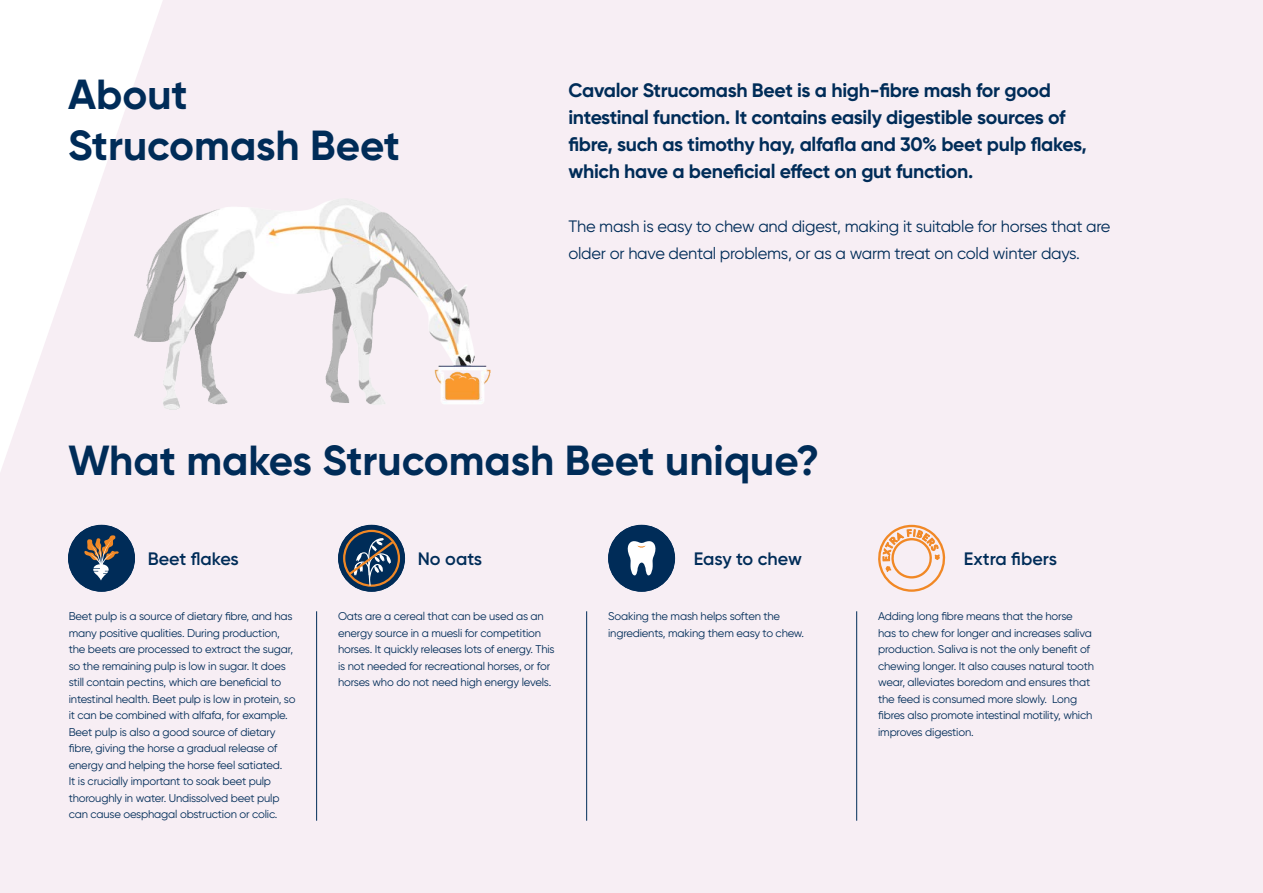
<style>
.page{position:relative;width:1263px;height:893px;background:#f7eef4}
.page>*{position:absolute;margin:0;border:0;box-sizing:border-box;transform-origin:0 0}
.Tussenkop{font:700 42px/50.4px "Gilroy";color:#002c58}
.Body{font:700 19.5px/27px "Gilroy";letter-spacing:-.015em;color:#002c58}
.Body-2{font:600 18px "Gilroy";letter-spacing:-.005em;color:#002c58}
.Body-3{font:16.5px/27px "Gilroy";letter-spacing:-.015em;color:#002c58}
.Body-4{font:11.25px/16.5px "Gilroy";letter-spacing:-.015em;color:#002c58}
</style>
<div class="page">
<div style="left:68px;top:525px;width:67px;height:67px;background:#002c58;border-radius:50%"></div>
<svg style="left:84px;top:535px;width:35px;height:46px"></svg>
<div style="left:338px;top:525px;width:67px;height:67px;background:#002c58;border-radius:50%"></div>
<svg style="left:343px;top:530px;width:57px;height:57px"></svg>
<div style="left:608px;top:525px;width:67px;height:67px;background:#002c58;border-radius:50%"></div>
<svg style="left:627px;top:541px;width:29px;height:34px"></svg>
<hr style="left:316px;top:611px;width:1px;height:210px;background:#002c58">
<hr style="left:586px;top:611px;width:1px;height:210px;background:#002c58">
<hr style="left:856px;top:611px;width:1px;height:210px;background:#002c58">
<img style="left:135px;top:198px;width:355px;height:211px">
<svg style="left:876px;top:524px;width:71px;height:69px"></svg>
<p class="Tussenkop" style="left:68px;top:69px;width:334px">About<br>Strucomash Beet</p>
<p class="Body" style="left:568px;top:77px;width:520px">Cavalor Strucomash Beet is a high-fibre mash for good intestinal function. It contains easily digestible sources of fibre, such as timothy hay, alfafla and 30% beet pulp flakes, which have a beneficial effect on gut function.</p>
<p class="Body-3" style="left:568px;top:213px;width:544px">The mash is easy to chew and digest, making it suitable for horses that are older or have dental problems, or as a warm treat on cold winter days.</p>
<p class="Tussenkop" style="left:68px;top:435px;width:753px">What makes Strucomash Beet unique?</p>
<p class="Body-2" style="left:148px;top:548px;width:93px">Beet flakes</p>
<p class="Body-2" style="left:418px;top:548px;width:66px">No oats</p>
<p class="Body-2" style="left:694px;top:548px;width:109px">Easy to chew</p>
<p class="Body-2" style="left:964px;top:548px;width:95px">Extra fibers</p>
<p class="Body-4" style="left:69px;top:608px;width:228px">Beet pulp is a source of dietary fibre, and has many positive qualities. During production, the beets are processed to extract the sugar, so the remaining pulp is low in sugar. It does still contain pectins, which are beneficial to intestinal health. Beet pulp is low in protein, so it can be combined with alfafa, for example.<br>Beet pulp is also a good source of dietary fibre, giving the horse a gradual release of energy and helping the horse feel satiated.<br>It is crucially important to soak beet pulp thoroughly in water. Undissolved beet pulp can cause oesphagal obstruction or colic.</p>
<p class="Body-4" style="left:608px;top:608px;width:197px">Soaking the mash helps soften the ingredients, making them easy to chew.</p>
<p class="Body-4" style="left:878px;top:608px;width:217px">Adding long fibre means that the horse<br>has to chew for longer and increases saliva production. Saliva is not the only benefit of chewing longer. It also causes natural tooth wear, alleviates boredom and ensures that the feed is consumed more slowly. Long fibres also promote intestinal motility, which improves digestion.</p>
<p class="Body-4" style="left:338px;top:608px;width:218px">Oats are a cereal that can be used as an energy source in a muesli for competition horses. It quickly releases lots of energy. This is not needed for recreational horses, or for horses who do not need high energy levels.</p>
</div>
